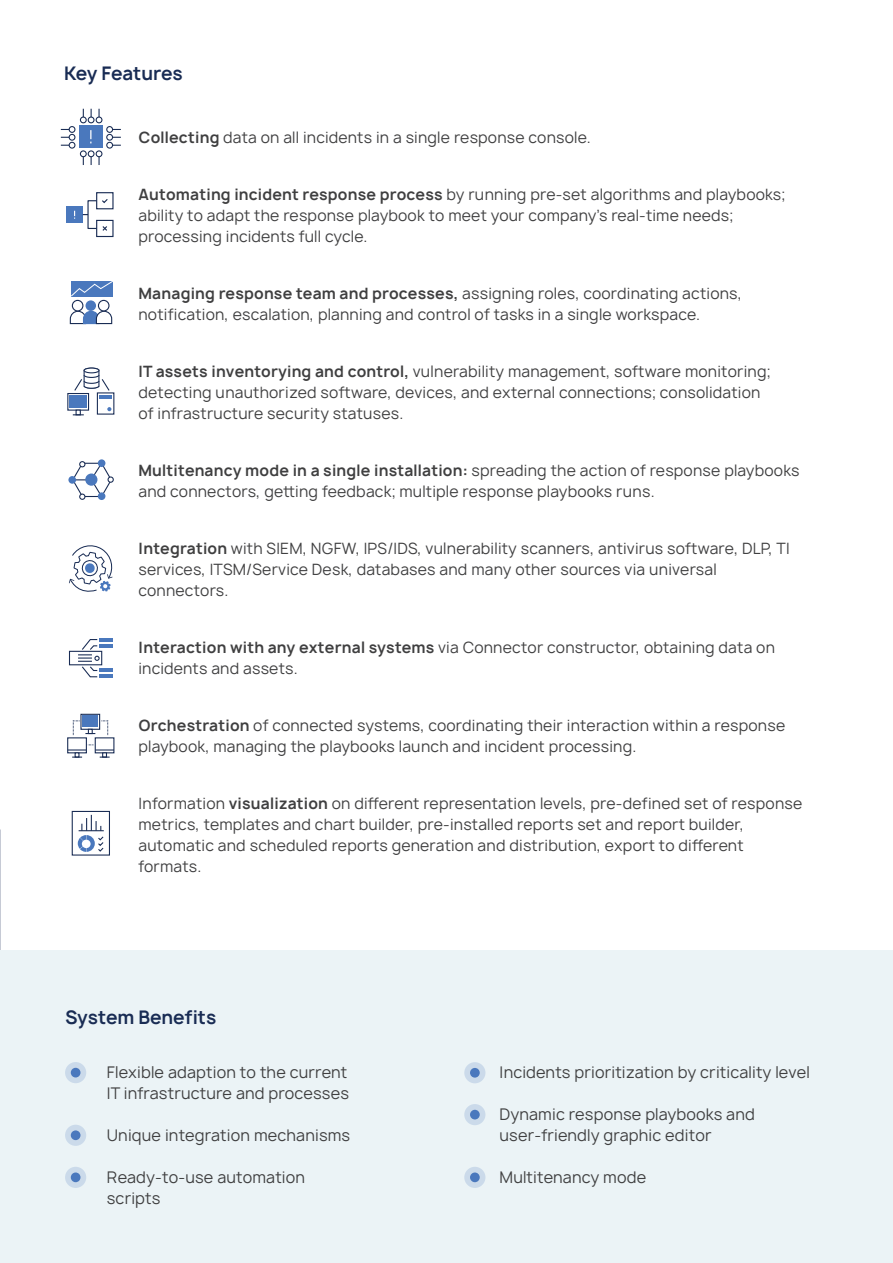
<style>
.page{position:relative;width:893px;height:1263px;background:#fff}
.page>*{position:absolute;margin:0;border:0;box-sizing:border-box;transform-origin:0 0}
.t1{font:700 18px "Manrope";color:#192c54}
.t2{font:15.45px/21px "Manrope";letter-spacing:.01em;color:#3f3f40}
.t3{font:15px/21px "Manrope";letter-spacing:.015em;color:#3f3f40}
.s1{font-weight:700}
</style>
<div class="page">
<div style="left:0;top:950px;width:893px;height:313px;background:#ebf3f6"></div>
<svg style="left:65px;top:1062px;width:21px;height:21px"></svg>
<div style="left:71px;top:1068px;width:9px;height:9px;background:#4a78bd;border-radius:50%"></div>
<svg style="left:464px;top:1062px;width:21px;height:21px"></svg>
<div style="left:470px;top:1068px;width:10px;height:9px;background:#4a78bd;border-radius:50%"></div>
<svg style="left:464px;top:1104px;width:21px;height:21px"></svg>
<div style="left:470px;top:1110px;width:10px;height:9px;background:#4a78bd;border-radius:50%"></div>
<div style="left:464px;top:1167px;width:21px;height:21px;background:#cbdaea;border-radius:50%"></div>
<div style="left:470px;top:1172px;width:10px;height:10px;background:#4a78bd;border-radius:50%"></div>
<svg style="left:65px;top:1125px;width:21px;height:21px"></svg>
<div style="left:71px;top:1130px;width:9px;height:10px;background:#4a78bd;border-radius:50%"></div>
<svg style="left:65px;top:1167px;width:21px;height:21px"></svg>
<div style="left:71px;top:1172px;width:9px;height:10px;background:#4a78bd;border-radius:50%"></div>
<div style="left:69px;top:651px;width:33px;height:14px;border:1px solid #192c54"></div>
<svg style="left:78px;top:638px;width:34px;height:40px"></svg>
<div style="left:96px;top:192px;width:18px;height:17px;background:#fff;border:1px solid #192c54"></div>
<div style="left:66px;top:207px;width:17px;height:16px;background:#4a78bd"></div>
<div style="left:96px;top:220px;width:18px;height:17px;background:#fff;border:1px solid #192c54"></div>
<div style="left:87px;top:200px;width:10px;height:29px;border:1px solid #192c54"></div>
<svg style="left:102px;top:226px;width:5px;height:5px"></svg>
<svg style="left:102px;top:199px;width:6px;height:5px"></svg>
<div style="left:97px;top:392px;width:17px;height:23px;background:#fff;border:1px solid #192c54"></div>
<svg style="left:67px;top:393px;width:22px;height:18px"></svg>
<svg style="left:73px;top:410px;width:11px;height:5px"></svg>
<div style="left:69px;top:395px;width:18px;height:12px;background:#4a78bd"></div>
<svg style="left:107px;top:407px;width:4px;height:4px"></svg>
<svg style="left:73px;top:367px;width:39px;height:31px"></svg>
<div style="left:68px;top:476px;width:8px;height:8px;background:#4a78bd;border-radius:50%"></div>
<div style="left:79px;top:493px;width:6px;height:7px;border:1px solid #192c54;border-radius:50%"></div>
<svg style="left:72px;top:461px;width:38px;height:38px"></svg>
<div style="left:108px;top:476px;width:6px;height:7px;border:1px solid #192c54;border-radius:50%"></div>
<div style="left:72px;top:811px;width:38px;height:44px;background:#fff;border:1px solid #192c54"></div>
<svg style="left:78px;top:815px;width:26px;height:37px"></svg>
<svg style="left:80px;top:714px;width:20px;height:6px"></svg>
<div style="left:82px;top:716px;width:16px;height:11px;background:#4a78bd"></div>
<div style="left:67px;top:737px;width:20px;height:16px;background:#fff;border:1px solid #192c54"></div>
<svg style="left:95px;top:737px;width:19px;height:16px"></svg>
<svg style="left:72px;top:720px;width:37px;height:16px"></svg>
<svg style="left:68px;top:744px;width:46px;height:14px"></svg>
<svg style="left:61px;top:109px;width:60px;height:56px"></svg>
<div style="left:72px;top:300px;width:11px;height:11px;border:1px solid #192c54;border-radius:50%"></div>
<div style="left:86px;top:300px;width:10px;height:11px;background:#4a78bd;border-radius:50%"></div>
<svg style="left:70px;top:311px;width:42px;height:13px"></svg>
<div style="left:98px;top:300px;width:12px;height:11px;border:1px solid #192c54;border-radius:50%"></div>
<svg style="left:71px;top:281px;width:42px;height:16px"></svg>
<svg style="left:69px;top:545px;width:44px;height:47px"></svg>
<p class="t1" style="left:64px;top:62px;width:120px">Key Features</p>
<p class="t3" style="left:138px;top:127px;width:454px"><span class="s1">Collecting</span> data on all incidents in a single response console.</p>
<p class="t3" style="left:138px;top:184px;width:648px"><span class="s1">Automating incident response process</span> by running pre-set algorithms and playbooks; ability to adapt the response playbook to meet your company’s real-time needs; processing incidents full cycle.</p>
<p class="t3" style="left:138px;top:283px;width:605px"><span class="s1">Managing response team and processes,</span> assigning roles, coordinating actions, notification, escalation, planning and control of tasks in a single workspace.</p>
<p class="t3" style="left:138px;top:361px;width:634px"><span class="s1">IT assets inventorying and control,</span> vulnerability management, software monitoring; detecting unauthorized software, devices, and external connections; consolidation of infrastructure security statuses.</p>
<p class="t3" style="left:138px;top:460px;width:662px"><span class="s1">Multitenancy mode in a single installation:</span> spreading the action of response playbooks and connectors, getting feedback; multiple response playbooks runs.</p>
<p class="t3" style="left:138px;top:538px;width:653px"><span class="s1">Integration</span> with SIEM, NGFW, IPS/IDS, vulnerability scanners, antivirus software, DLP, TI services, ITSM/Service Desk, databases and many other sources via universal connectors.</p>
<p class="t3" style="left:138px;top:637px;width:638px"><span class="s1">Interaction with any external systems</span> via Connector constructor, obtaining data on incidents and assets.</p>
<p class="t3" style="left:138px;top:715px;width:648px"><span class="s1">Orchestration</span> of connected systems, coordinating their interaction within a response playbook, managing the playbooks launch and incident processing.</p>
<p class="t3" style="left:138px;top:793px;width:665px">Information <span class="s1">visualization</span> on different representation levels, pre-defined set of response metrics, templates and chart builder, pre-installed reports set and report builder, automatic and scheduled reports generation and distribution, export to different formats.</p>
<p class="t1" style="left:65px;top:1005px;width:152px">System Benefits</p>
<p class="t2" style="left:107px;top:1062px;width:244px">Flexible adaption to the current<br>IT infrastructure and processes</p>
<p class="t2" style="left:107px;top:1125px;width:245px">Unique integration mechanisms</p>
<p class="t2" style="left:107px;top:1166px;width:200px">Ready-to-use automation scripts</p>
<p class="t2" style="left:500px;top:1062px;width:312px">Incidents prioritization by criticality level</p>
<p class="t2" style="left:500px;top:1104px;width:257px">Dynamic response playbooks and user-friendly graphic editor</p>
<p class="t2" style="left:500px;top:1166px;width:148px">Multitenancy mode</p>
</div>
